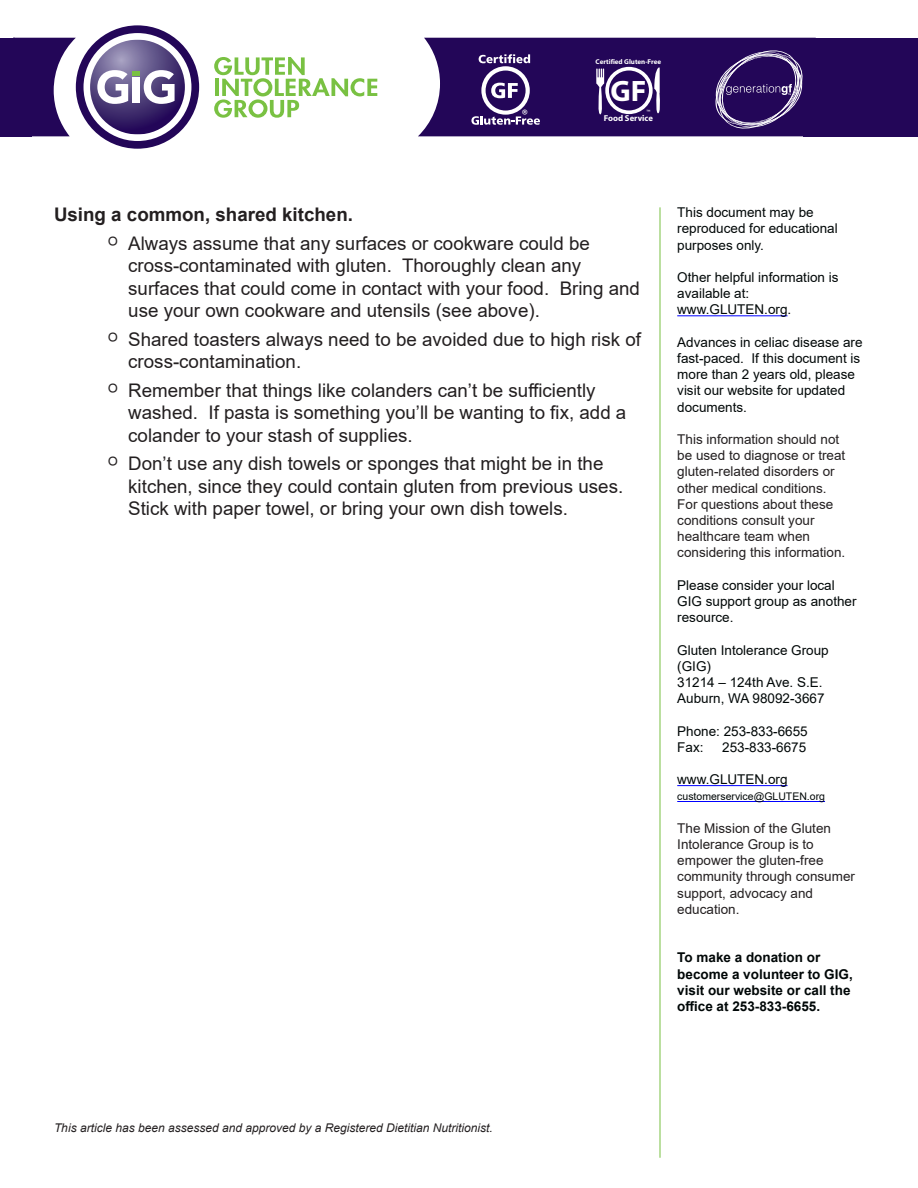
<style>
.page{position:relative;width:918px;height:1188px;background:#fff}
.page>*{position:absolute;margin:0;border:0;box-sizing:border-box;transform-origin:0 0}
.t1{font:700 29.7px "Myriad";color:#fff}
.t2{font:18.75px/22.5px "Arial";color:#231f20}
.t3{font:700 18.75px "Arial";color:#231f20}
.t4{font:13.5px/16.2px "Arial";color:#000707}
.t5{font:13.5px/16.2px "Arial";color:#231f20}
.t6{font:700 13.5px/16.2px "Arial";color:#000707}
.t7{font:italic 12px "Arial";color:#231f20}
.t8{font:10.5px "Arial";color:#000707}
.t9{font:700 8.55px "Myriad";color:#fff}
.t10{font:700 7.05px "Myriad";color:#fff}
.t11{font:6.15px "Myriad Pro";color:#fff}
.t12{font:700 6px "Tahoma";color:#fff}
</style>
<div class="page">
<hr style="left:677px;top:315px;width:111px;height:1px;background:#00f">
<hr style="left:677px;top:785px;width:111px;height:1px;background:#00f">
<hr style="left:677px;top:801px;width:148px;height:1px;background:#00f">
<hr style="left:660px;top:207px;width:1px;height:951px;background:#79c142">
<svg style="left:214px;top:57px;width:163px;height:61px"></svg>
<svg style="left:418px;top:38px;width:386px;height:98px;background:#3f266d"></svg>
<div style="left:804px;top:38px;width:114px;height:98px;background:#230658"></div>
<div style="left:0;top:38px;width:31px;height:98px;background:#230658"></div>
<svg style="left:14px;top:25px;width:185px;height:124px"></svg>
<hr style="left:14px;top:38px;width:1px;height:98px;background:#230658">
<p class="t10" style="left:596px;top:58px;width:67px">Certified Gluten-Free</p>
<p class="t1" style="left:611px;top:76px;width:37px">GF</p>
<p class="t12" style="left:522px;top:108px;width:7px">®</p>
<p class="t11" style="left:646px;top:108px;width:5px">™</p>
<p class="t9" style="left:604px;top:114px;width:51px">Food Service</p>
<p class="t3" style="left:54px;top:201px;width:301px">Using a common, shared kitchen.</p>
<p class="t2" style="left:128px;top:232px;width:513px;text-indent:-20px">ᴼ Always assume that any surfaces or cookware could be cross-contaminated with gluten. Thoroughly clean any surfaces that could come in contact with your food. Bring and use your own cookware and utensils (see above).</p>
<p class="t2" style="left:128px;top:328px;width:514px;text-indent:-20px">ᴼ Shared toasters always need to be avoided due to high risk of cross-contamination.</p>
<p class="t2" style="left:128px;top:379px;width:500px;text-indent:-20px">ᴼ Remember that things like colanders can’t be sufficiently washed. If pasta is something you’ll be wanting to fix, add a colander to your stash of supplies.</p>
<p class="t2" style="left:128px;top:452px;width:497px;text-indent:-20px">ᴼ Don’t use any dish towels or sponges that might be in the kitchen, since they could contain gluten from previous uses.<br>Stick with paper towel, or bring your own dish towels.</p>
<p class="t4" style="left:677px;top:204px;width:162px">This document may be reproduced for educational purposes only.</p>
<p class="t4" style="left:677px;top:269px;width:163px">Other helpful information is available at:</p>
<p class="t4" style="left:677px;top:301px;width:116px">www.GLUTEN.org.</p>
<p class="t4" style="left:677px;top:334px;width:187px">Advances in celiac disease are fast-paced. If this document is more than 2 years old, please visit our website for updated documents.</p>
<p class="t5" style="left:677px;top:431px;width:170px">This information should not be used to diagnose or treat gluten-related disorders or other medical conditions.<br>For questions about these conditions consult your healthcare team when considering this information.</p>
<p class="t4" style="left:677px;top:577px;width:181px">Please consider your local<br>GIG support group as another resource.</p>
<p class="t4" style="left:677px;top:642px;width:153px">Gluten Intolerance Group (GIG)</p>
<p class="t4" style="left:677px;top:674px;width:147px">31214 – 124th Ave. S.E.</p>
<p class="t4" style="left:677px;top:690px;width:149px">Auburn, WA 98092-3667</p>
<p class="t4" style="left:677px;top:723px;width:132px">Phone: 253-833-6655</p>
<p class="t4" style="left:677px;top:739px;width:28px">Fax:</p>
<p class="t4" style="left:722px;top:739px;width:86px">253-833-6675</p>
<p class="t4" style="left:677px;top:771px;width:112px">www.GLUTEN.org</p>
<p class="t8" style="left:677px;top:789px;width:149px">customerservice@GLUTEN.org</p>
<p class="t5" style="left:677px;top:820px;width:179px">The Mission of the Gluten<br>Intolerance Group is to empower the gluten-free community through consumer support, advocacy and education.</p>
<p class="t6" style="left:677px;top:950px;width:177px">To make a donation or become a volunteer to GIG, visit our website or call the office at 253-833-6655.</p>
<p class="t7" style="left:54px;top:1120px;width:440px">This article has been assessed and approved by a Registered Dietitian Nutritionist.</p>
</div>
